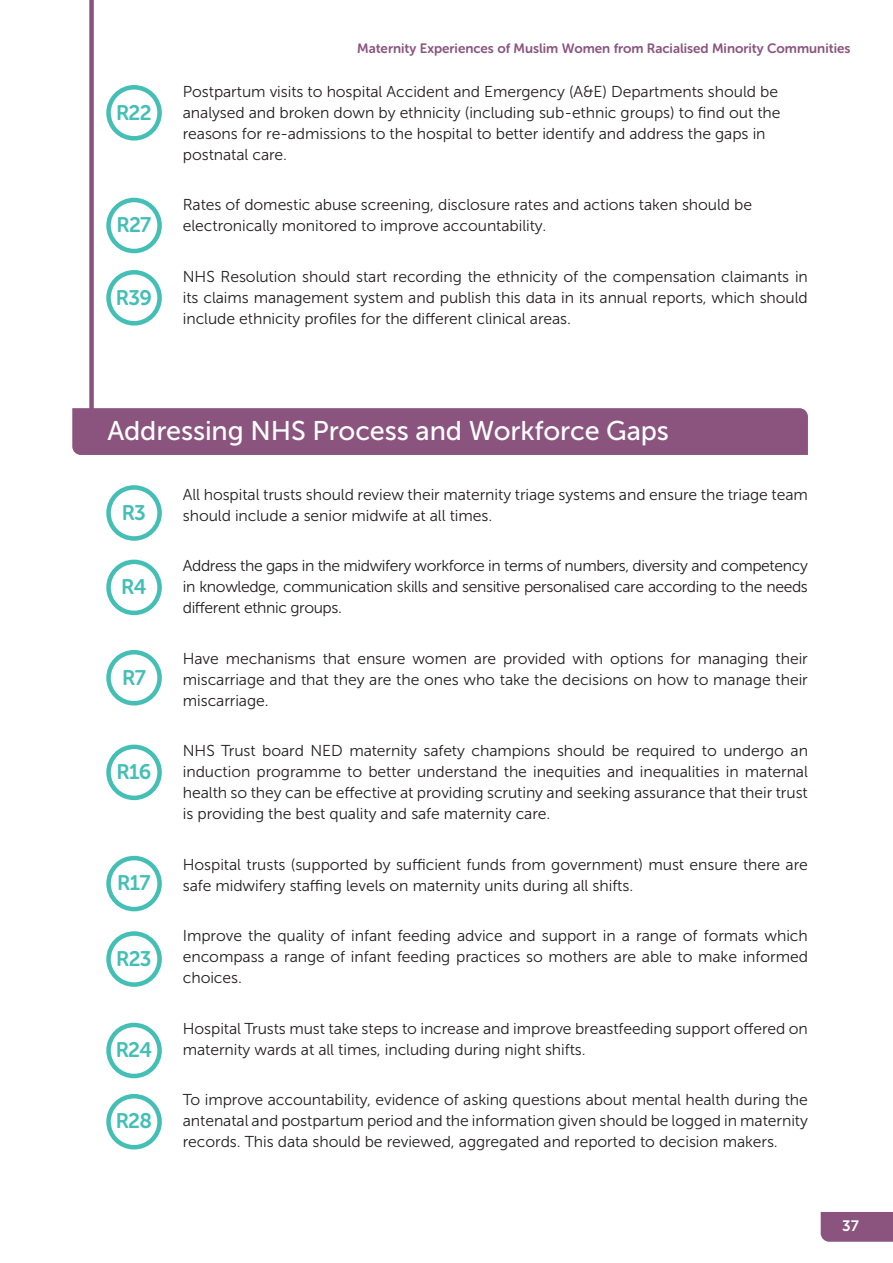
<style>
.page{position:relative;width:893px;height:1263px;background:#fff}
.page>*{position:absolute;margin:0;border:0;box-sizing:border-box;transform-origin:0 0}
.t1{font:27px "Museo Sans 500";letter-spacing:-.005em;color:#fff}
.t2{font:21px "Museo Sans Rounded 700";letter-spacing:-.03em;color:#43bfb5}
.body_para{font:15.75px/21px "Museo Sans 300";letter-spacing:-.005em;color:#231f20;text-align:justify}
.t3{font:15px "Museo Sans 700";color:#fff}
.t4{font:13.5px "Museo Sans Rounded 700";color:#8a547e}
</style>
<div class="page">
<div style="left:821px;top:1212px;width:72px;height:30px;background:#8a547e"></div>
<div style="left:89px;top:0;width:5px;height:422px;background:#8a547e"></div>
<div style="left:106px;top:85px;width:56px;height:56px;border:4px solid #43bfb5;border-radius:50%"></div>
<div style="left:106px;top:198px;width:56px;height:55px;border:4px solid #43bfb5;border-radius:50%"></div>
<div style="left:106px;top:270px;width:56px;height:56px;border:4px solid #43bfb5;border-radius:50%"></div>
<div style="left:72px;top:408px;width:736px;height:47px;background:#8a547e"></div>
<div style="left:106px;top:485px;width:56px;height:56px;border:4px solid #43bfb5;border-radius:50%"></div>
<div style="left:106px;top:560px;width:56px;height:55px;border:4px solid #43bfb5;border-radius:50%"></div>
<div style="left:106px;top:650px;width:56px;height:55px;border:4px solid #43bfb5;border-radius:50%"></div>
<div style="left:106px;top:745px;width:56px;height:55px;border:4px solid #43bfb5;border-radius:50%"></div>
<div style="left:106px;top:856px;width:56px;height:55px;border:4px solid #43bfb5;border-radius:50%"></div>
<div style="left:106px;top:931px;width:56px;height:56px;border:4px solid #43bfb5;border-radius:50%"></div>
<div style="left:106px;top:1023px;width:56px;height:55px;border:4px solid #43bfb5;border-radius:50%"></div>
<div style="left:106px;top:1094px;width:56px;height:55px;border:4px solid #43bfb5;border-radius:50%"></div>
<p class="t2" style="left:116px;top:101px;width:37px">R22</p>
<p class="t2" style="left:117px;top:213px;width:36px">R27</p>
<p class="t2" style="left:116px;top:286px;width:38px">R39</p>
<p class="t4" style="left:357px;top:40px;width:495px">Maternity Experiences of Muslim Women from Racialised Minority Communities</p>
<p class="body_para" style="left:183px;top:81px;width:599px;text-align:left">Postpartum visits to hospital Accident and Emergency (A&amp;E) Departments should be analysed and broken down by ethnicity (including sub-ethnic groups) to find out the reasons for re-admissions to the hospital to better identify and address the gaps in postnatal care.</p>
<p class="body_para" style="left:183px;top:195px;width:571px">Rates of domestic abuse screening, disclosure rates and actions taken should be electronically monitored to improve accountability.</p>
<p class="body_para" style="left:183px;top:266px;width:627px">NHS Resolution should start recording the ethnicity of the compensation claimants in its claims management system and publish this data in its annual reports, which should include ethnicity profiles for the different clinical areas.</p>
<p class="t1" style="left:107px;top:415px;width:563px">Addressing NHS Process and Workforce Gaps</p>
<p class="t2" style="left:122px;top:501px;width:26px">R3</p>
<p class="t2" style="left:121px;top:575px;width:27px">R4</p>
<p class="t2" style="left:122px;top:665px;width:25px">R7</p>
<p class="t2" style="left:117px;top:760px;width:36px">R16</p>
<p class="t2" style="left:117px;top:871px;width:35px">R17</p>
<p class="t2" style="left:116px;top:947px;width:37px">R23</p>
<p class="t2" style="left:116px;top:1038px;width:38px">R24</p>
<p class="t2" style="left:116px;top:1109px;width:38px">R28</p>
<p class="body_para" style="left:183px;top:484px;width:627px">All hospital trusts should review their maternity triage systems and ensure the triage team should include a senior midwife at all times.</p>
<p class="body_para" style="left:183px;top:555px;width:627px">Address the gaps in the midwifery workforce in terms of numbers, diversity and competency in knowledge, communication skills and sensitive personalised care according to the needs different ethnic groups.</p>
<p class="body_para" style="left:183px;top:648px;width:626px">Have mechanisms that ensure women are provided with options for managing their miscarriage and that they are the ones who take the decisions on how to manage their miscarriage.</p>
<p class="body_para" style="left:183px;top:740px;width:627px">NHS Trust board NED maternity safety champions should be required to undergo an induction programme to better understand the inequities and inequalities in maternal health so they can be effective at providing scrutiny and seeking assurance that their trust is providing the best quality and safe maternity care.</p>
<p class="body_para" style="left:183px;top:854px;width:627px">Hospital trusts (supported by sufficient funds from government) must ensure there are safe midwifery staffing levels on maternity units during all shifts.</p>
<p class="body_para" style="left:183px;top:926px;width:627px">Improve the quality of infant feeding advice and support in a range of formats which encompass a range of infant feeding practices so mothers are able to make informed choices.</p>
<p class="body_para" style="left:183px;top:1018px;width:627px">Hospital Trusts must take steps to increase and improve breastfeeding support offered on maternity wards at all times, including during night shifts.</p>
<p class="body_para" style="left:183px;top:1090px;width:627px">To improve accountability, evidence of asking questions about mental health during the antenatal and postpartum period and the information given should be logged in maternity records. This data should be reviewed, aggregated and reported to decision makers.</p>
<p class="t3" style="left:842px;top:1217px;width:18px">37</p>
</div>
